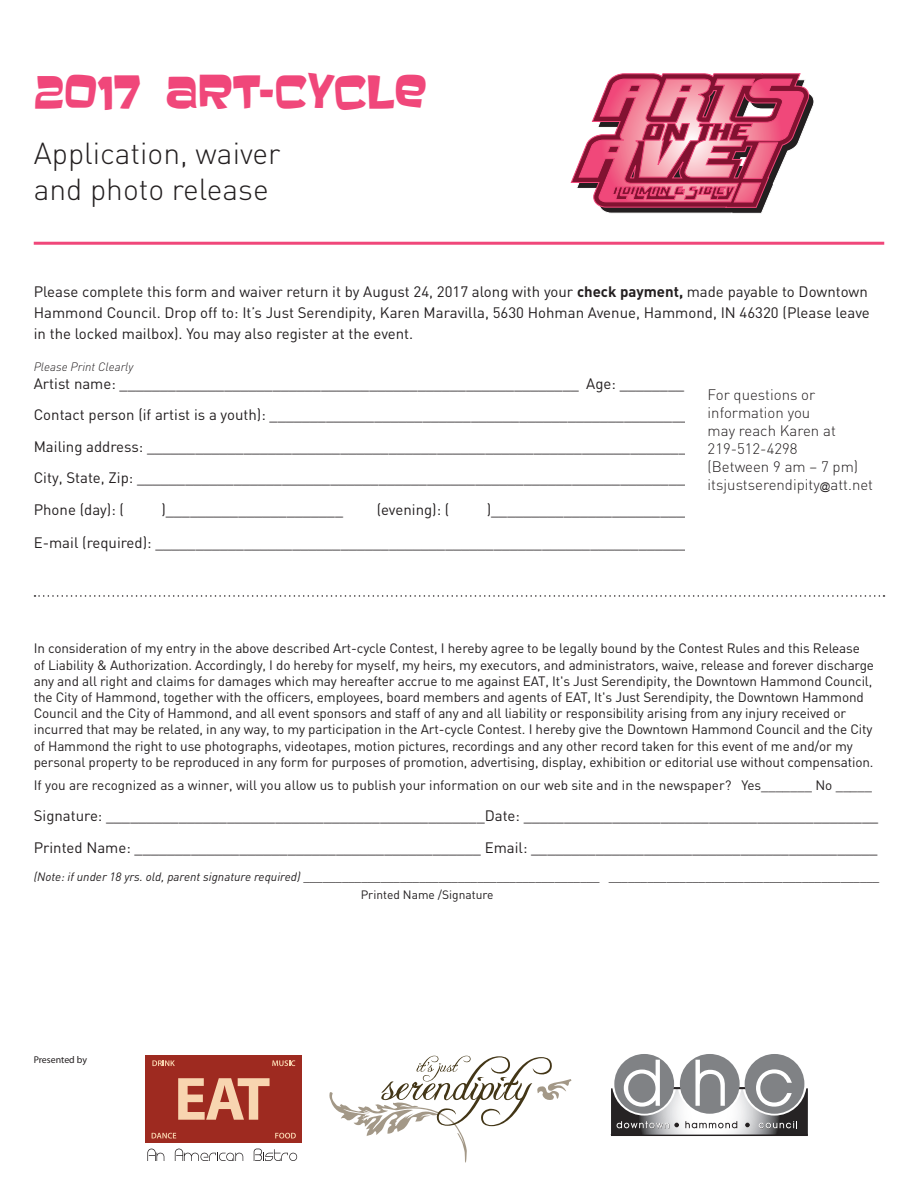
<style>
.page{position:relative;width:918px;height:1188px;background:#fff}
.page>*{position:absolute;margin:0;border:0;box-sizing:border-box;transform-origin:0 0}
.t1{font:43.5px "Baveuse";color:#f0477a}
.t2{font:300 30px/36px "DIN";color:#231f20}
.t3{font:15px/31.5px "DIN";color:#231f20}
.t4{font:300 15px/18px "DIN";color:#231f20}
.t5{font:13.5px/16.2px "DIN";letter-spacing:-.01em;color:#231f20}
.t6{font:12px/18px "DIN";color:#231f20}
.t7{font:italic 300 12px "DIN";color:#231f20}
.t8{font:9.9px "Myriad Pro";letter-spacing:-.005em;color:#231f20}
.s1{font-weight:700}
.s2{font-family:"Arial";font-weight:400;font-size:10.5px}
.s3{font-style:italic}
</style>
<div class="page">
<svg style="left:34px;top:595px;width:851px;height:2px"></svg>
<hr style="left:34px;top:242px;width:850px;height:3px;background:#f0477a">
<svg style="left:570px;top:73px;width:244px;height:141px"></svg>
<div style="left:146px;top:1056px;width:156px;height:87px;background:#9e2a20"></div>
<svg style="left:178px;top:1078px;width:92px;height:42px"></svg>
<svg style="left:152px;top:1060px;width:23px;height:6px"></svg>
<svg style="left:272px;top:1060px;width:23px;height:6px"></svg>
<svg style="left:152px;top:1133px;width:24px;height:6px"></svg>
<svg style="left:275px;top:1133px;width:21px;height:6px"></svg>
<svg style="left:147px;top:1149px;width:17px;height:12px"></svg>
<svg style="left:175px;top:1149px;width:68px;height:12px"></svg>
<svg style="left:254px;top:1149px;width:43px;height:12px"></svg>
<svg style="left:329px;top:1056px;width:242px;height:107px"></svg>
<hr style="left:611px;top:1134px;width:197px;height:2px;background:#231f20">
<div style="left:680px;top:1054px;width:60px;height:60px;background:#808285;border-radius:50%"></div>
<div style="left:614px;top:1054px;width:60px;height:60px;background:#808285;border-radius:50%"></div>
<div style="left:745px;top:1054px;width:59px;height:60px;background:#808285;border-radius:50%"></div>
<svg style="left:611px;top:1059px;width:197px;height:76px"></svg>
<h1 class="t1" style="left:34px;top:65px;width:392px">2017 ART-CYCLE</h1>
<h2 class="t2" style="left:34px;top:134px;width:248px">Application, waiver and photo release</h2>
<p class="t3" style="left:34px;top:282px;width:838px;line-height:21px">Please complete this form and waiver return it by August 24, 2017 along with your <span class="s1">check payment,</span> made payable to Downtown<br>Hammond Council. Drop off to: It’s Just Serendipity, Karen Maravilla, 5630 Hohman Avenue, Hammond, IN 46320 (Please leave in the locked mailbox). You may also register at the event.</p>
<p class="t7" style="left:34px;top:359px;width:101px">Please Print Clearly</p>
<p class="t3" style="left:34px;top:368px;width:709px">Artist name: _________________________________________________________ Age: ________<br>Contact person (if artist is a youth): ______________________________________________________ Mailing address: _________________________________________________________________________ City, State, Zip: ___________________________________________________________________________ Phone (day): (</p>
<p class="t4" style="left:708px;top:385px;width:167px">For questions or information you<br>may reach Karen at<br>219-512-4298<br>(Between 9 am – 7 pm) itsjustserendipity<span class="s2">@</span>att.net</p>
<p class="t3" style="left:161px;top:494px;width:183px">)______________________</p>
<p class="t3" style="left:377px;top:494px;width:74px">(evening): (</p>
<p class="t3" style="left:487px;top:494px;width:240px">)_____________________________</p>
<p class="t3" style="left:34px;top:527px;width:711px">E-mail (required): _________________________________________________________________________</p>
<p class="t5" style="left:34px;top:641px;width:842px">In consideration of my entry in the above described Art-cycle Contest, I hereby agree to be legally bound by the Contest Rules and this Release of Liability &amp; Authorization. Accordingly, I do hereby for myself, my heirs, my executors, and administrators, waive, release and forever discharge any and all right and claims for damages which may hereafter accrue to me against EAT, It's Just Serendipity, the Downtown Hammond Council, the City of Hammond, together with the officers, employees, board members and agents of EAT, It's Just Serendipity, the Downtown Hammond Council and the City of Hammond, and all event sponsors and staff of any and all liability or responsibility arising from any injury received or incurred that may be related, in any way, to my participation in the Art-cycle Contest. I hereby give the Downtown Hammond Council and the City of Hammond the right to use photographs, videotapes, motion pictures, recordings and any other record taken for this event of me and/or my personal property to be reproduced in any form for purposes of promotion, advertising, display, exhibition or editorial use without compensation.</p>
<p class="t5" style="left:34px;top:777px;width:840px">If you are recognized as a winner, will you allow us to publish your information on our web site and in the newspaper? Yes_______ No _____</p>
<p class="t3" style="left:34px;top:800px;width:846px">Signature: _______________________________________________Date: ____________________________________________<br>Printed Name: ___________________________________________ Email: ___________________________________________</p>
<p class="t6" style="left:361px;top:867px;width:520px;text-indent:-327px"><span class="s3">(Note: if under 18 yrs. old, parent signature required)</span> ______________________________________________ __________________________________________<br>Printed Name /Signature</p>
<p class="t8" style="left:34px;top:1054px;width:55px">Presented by</p>
</div>
